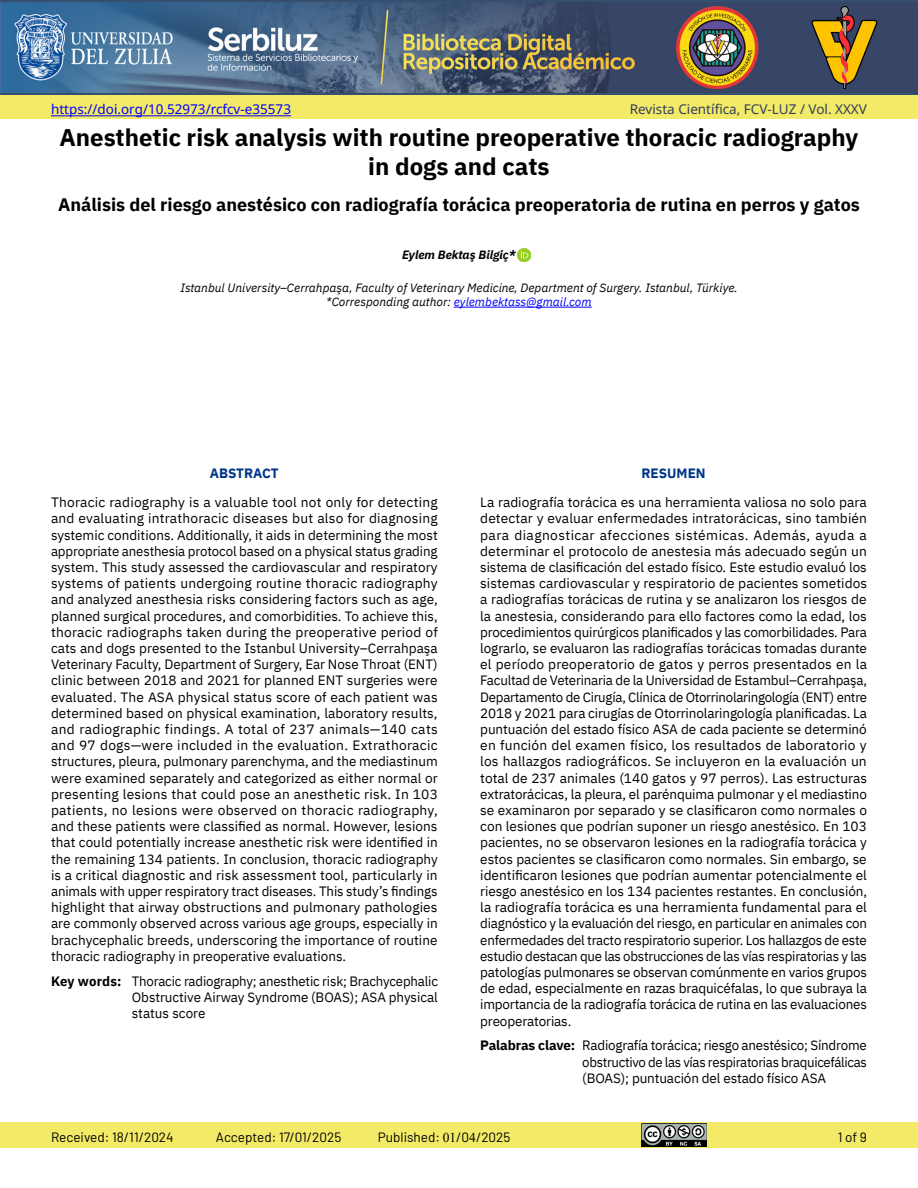
<style>
.page{position:relative;width:918px;height:1188px;background:#fff}
.page>*{position:absolute;margin:0;border:0;box-sizing:border-box;transform-origin:0 0}
.t1{font:700 24px/28.8px "IBM Plex Sans";color:#000;text-align:center}
.t2{font:700 18px "IBM Plex Sans";color:#000}
.t3{font:13.5px/16.2px "IBM Plex Sans";letter-spacing:-.01em;color:#000;text-align:justify}
.t4{font:13.5px "Barlow";color:#000}
.t5{font:13.5px "Noto Sans";color:#00f}
.t6{font:13.5px "Noto Sans";color:#313f5d}
.t7{font:700 13.5px "IBM Plex Sans";color:#003687}
.t8{font:italic 12px/14.4px "IBM Plex Sans";color:#000;text-align:center}
.t9{font:italic 700 12px "IBM Plex Sans";color:#000}
.s1{color:#00f}
.s2{font-weight:700}
</style>
<div class="page">
<div style="left:0;top:1123px;width:918px;height:25px;background:#f3ea67"></div>
<div style="left:0;top:0;width:918px;height:95px;background:linear-gradient(to right,#346995,#3a3e5b)"></div>
<img style="left:0;top:3px;width:879px;height:90px">
<img style="left:641px;top:1124px;width:65px;height:23px">
<div style="left:0;top:95px;width:918px;height:24px;background:#f3ea67"></div>
<hr style="left:51px;top:115px;width:240px;height:1px;background:#00f">
<hr style="left:454px;top:307px;width:138px;height:1px;background:#00f">
<svg style="left:518px;top:248px;width:13px;height:13px"></svg>
<p class="t5" style="left:51px;top:102px;width:242px">https://doi.org/10.52973/rcfcv-e35573</p>
<p class="t6" style="left:630px;top:102px;width:239px">Revista Científica, FCV-LUZ / Vol. XXXV</p>
<h1 class="t1" style="left:60px;top:121px;width:800px">Anesthetic risk analysis with routine preoperative thoracic radiography in dogs and cats</h1>
<h2 class="t2" style="left:58px;top:190px;width:803px">Análisis del riesgo anestésico con radiografía torácica preoperatoria de rutina en perros y gatos</h2>
<p class="t9" style="left:402px;top:245px;width:115px">Eylem Bektaş Bilgiç*</p>
<p class="t8" style="left:180px;top:279px;width:559px">Istanbul University–Cerrahpaşa, Faculty of Veterinary Medicine, Department of Surgery. Istanbul, Türkiye. *Corresponding author: <span class="s1">eylembektass@gmail.com</span></p>
<p class="t7" style="left:210px;top:463px;width:70px">ABSTRACT</p>
<p class="t3" style="left:51px;top:493px;width:388px">Thoracic radiography is a valuable tool not only for detecting and evaluating intrathoracic diseases but also for diagnosing systemic conditions. Additionally, it aids in determining the most appropriate anesthesia protocol based on a physical status grading system. This study assessed the cardiovascular and respiratory systems of patients undergoing routine thoracic radiography and analyzed anesthesia risks considering factors such as age, planned surgical procedures, and comorbidities. To achieve this, thoracic radiographs taken during the preoperative period of cats and dogs presented to the Istanbul University–Cerrahpaşa Veterinary Faculty, Department of Surgery, Ear Nose Throat (ENT) clinic between 2018 and 2021 for planned ENT surgeries were evaluated. The ASA physical status score of each patient was determined based on physical examination, laboratory results, and radiographic findings. A total of 237 animals—140 cats and 97 dogs—were included in the evaluation. Extrathoracic structures, pleura, pulmonary parenchyma, and the mediastinum were examined separately and categorized as either normal or presenting lesions that could pose an anesthetic risk. In 103 patients, no lesions were observed on thoracic radiography, and these patients were classified as normal. However, lesions that could potentially increase anesthetic risk were identified in the remaining 134 patients. In conclusion, thoracic radiography is a critical diagnostic and risk assessment tool, particularly in animals with upper respiratory tract diseases. This study’s findings highlight that airway obstructions and pulmonary pathologies are commonly observed across various age groups, especially in brachycephalic breeds, underscoring the importance of routine thoracic radiography in preoperative evaluations.</p>
<p class="t3" style="left:132px;top:972px;width:308px;text-indent:-81px"><span class="s2">Key words:</span> Thoracic radiography; anesthetic risk; Brachycephalic Obstructive Airway Syndrome (BOAS); ASA physical status score</p>
<p class="t7" style="left:642px;top:463px;width:66px">RESUMEN</p>
<p class="t3" style="left:480px;top:493px;width:388px">La radiografía torácica es una herramienta valiosa no solo para detectar y evaluar enfermedades intratorácicas, sino también para diagnosticar afecciones sistémicas. Además, ayuda a determinar el protocolo de anestesia más adecuado según un sistema de clasificación del estado físico. Este estudio evaluó los sistemas cardiovascular y respiratorio de pacientes sometidos a radiografías torácicas de rutina y se analizaron los riesgos de la anestesia, considerando para ello factores como la edad, los procedimientos quirúrgicos planificados y las comorbilidades. Para lograrlo, se evaluaron las radiografías torácicas tomadas durante el período preoperatorio de gatos y perros presentados en la Facultad de Veterinaria de la Universidad de Estambul–Cerrahpaşa, Departamento de Cirugía, Clínica de Otorrinolaringología (ENT) entre 2018 y 2021 para cirugías de Otorrinolaringología planificadas. La puntuación del estado físico ASA de cada paciente se determinó en función del examen físico, los resultados de laboratorio y los hallazgos radiográficos. Se incluyeron en la evaluación un total de 237 animales (140 gatos y 97 perros). Las estructuras extratorácicas, la pleura, el parénquima pulmonar y el mediastino se examinaron por separado y se clasificaron como normales o con lesiones que podrían suponer un riesgo anestésico. En 103 pacientes, no se observaron lesiones en la radiografía torácica y estos pacientes se clasificaron como normales. Sin embargo, se identificaron lesiones que podrían aumentar potencialmente el riesgo anestésico en los 134 pacientes restantes. En conclusión, la radiografía torácica es una herramienta fundamental para el diagnóstico y la evaluación del riesgo, en particular en animales con enfermedades del tracto respiratorio superior. Los hallazgos de este estudio destacan que las obstrucciones de las vías respiratorias y las patologías pulmonares se observan comúnmente en varios grupos de edad, especialmente en razas braquicéfalas, lo que subraya la importancia de la radiografía torácica de rutina en las evaluaciones preoperatorias.</p>
<p class="t3" style="left:582px;top:1036px;width:286px;text-indent:-102px"><span class="s2">Palabras clave:</span> Radiografía torácica; riesgo anestésico; Síndrome obstructivo de las vías respiratorias braquicefálicas (BOAS); puntuación del estado físico ASA</p>
<p class="t4" style="left:51px;top:1127px;width:124px">Received: 18/11/2024</p>
<p class="t4" style="left:216px;top:1127px;width:127px">Accepted: 17/01/2025</p>
<p class="t4" style="left:838px;top:1127px;width:31px">1 of 9</p>
</div>
